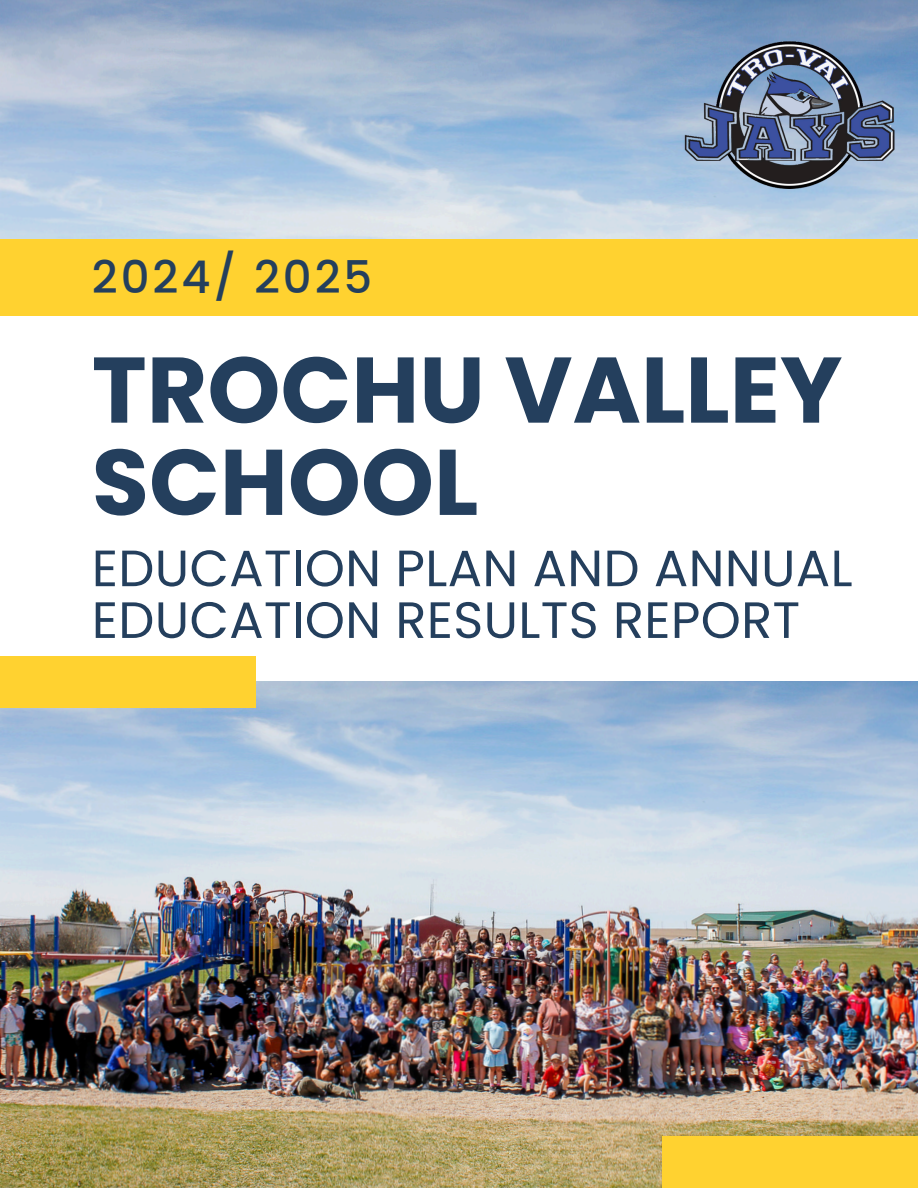
<style>
.page{position:relative;width:918px;height:1188px;background:#fff}
.page>*{position:absolute;margin:0;border:0;box-sizing:border-box;transform-origin:0 0}
.t1{font:700 93px/92.2px "Poppins";color:#243f5d}
.t2{font:51px/51.8px "Poppins";letter-spacing:.005em;color:#243f5d}
.t3{font:500 45px "Poppins";letter-spacing:.065em;color:#243f5d}
</style>
<div class="page">
<div style="left:0;top:239px;width:918px;height:77px;background:#ffd230"></div>
<img style="left:0;top:682px;width:918px;height:506px">
<div style="left:0;top:656px;width:256px;height:52px;background:#ffd230"></div>
<div style="left:662px;top:1136px;width:256px;height:52px;background:#ffd230"></div>
<img style="left:1px;top:0;width:917px;height:238px">
<img style="left:685px;top:22px;width:211px;height:167px">
<p class="t3" style="left:92px;top:246px;width:282px">2024/ 2025</p>
<p class="t1" style="left:92px;top:344px;width:752px">TROCHU VALLEY<br>SCHOOL</p>
<p class="t2" style="left:92px;top:542px;width:762px">EDUCATION PLAN AND ANNUAL<br>EDUCATION RESULTS REPORT</p>
</div>
